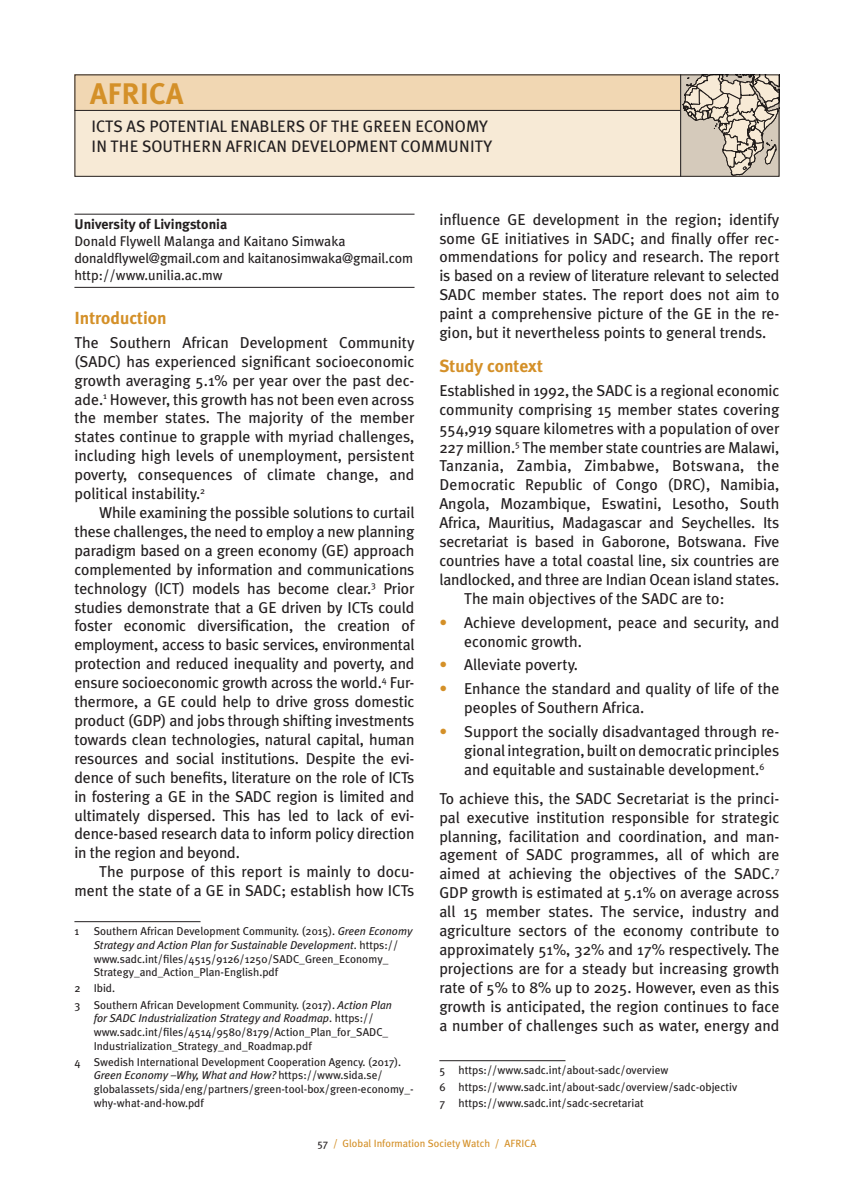
<style>
.page{position:relative;width:844px;height:1191px;background:#fff}
.page>*{position:absolute;margin:0;border:0;box-sizing:border-box;transform-origin:0 0}
.t1{font:700 29.75px "Meta Plus";color:#d49028}
.t2{font:700 17.5px "Meta Plus";color:#d49028}
.t3{font:16.62px/19.2px "Meta Plus";color:#231f20}
.t4{font:15.75px/18.9px "Meta Plus";color:#231f20;text-align:justify}
.t5{font:15.75px "Meta Plus";letter-spacing:.02em;color:#231f20}
.t6{font:14px/16.8px "Meta Plus";color:#231f20}
.t7{font:700 14px "Meta Plus";color:#231f20}
.t8{font:11.38px/13.7px "Meta Plus";color:#231f20}
.t9{font:10.5px "Meta Plus";color:#d49028}
.s1{font-style:italic}
.s2{color:#d49028}
.s3{color:#231f20}
</style>
<div class="page">
<hr style="left:74px;top:214px;width:340px;height:1px;background:#231f20">
<hr style="left:74px;top:287px;width:340px;height:1px;background:#231f20">
<hr style="left:74px;top:921px;width:126px;height:1px;background:#231f20">
<hr style="left:439px;top:1060px;width:126px;height:1px;background:#231f20">
<div style="left:74px;top:74px;width:705px;height:103px;background:#f7ead6"></div>
<div style="left:74px;top:74px;width:606px;height:37px;background:#f1d7b3"></div>
<hr style="left:74px;top:110px;width:606px;height:1px;background:#231f20">
<div style="left:74px;top:74px;width:705px;height:103px;border:1px solid #231f20"></div>
<hr style="left:680px;top:74px;width:1px;height:103px;background:#231f20">
<div style="left:679px;top:74px;width:100px;height:102px;background:linear-gradient(to bottom,#b6ada0,#b6ada0)"></div>
<svg style="left:682px;top:74px;width:98px;height:101px"></svg>
<h1 class="t1" style="left:90px;top:76px;width:95px">AFRICA</h1>
<p class="t3" style="left:91px;top:117px;width:402px">ICTS AS POTENTIAL ENABLERS OF THE GREEN ECONOMY<br>IN THE SOUTHERN AFRICAN DEVELOPMENT COMMUNITY</p>
<p class="t7" style="left:74px;top:216px;width:154px">University of Livingstonia</p>
<p class="t6" style="left:74px;top:233px;width:340px">Donald Flywell Malanga and Kaitano Simwaka donaldflywel@gmail.com and kaitanosimwaka@gmail.com http://www.unilia.ac.mw</p>
<p class="t2" style="left:74px;top:308px;width:94px">Introduction</p>
<p class="t4" style="left:74px;top:333px;width:341px">The Southern African Development Community (SADC) has experienced significant socioeconomic growth averaging 5.1% per year over the past dec&shy;ade.<sup>1</sup> However, this growth has not been even across the member states. The majority of the member states continue to grapple with myriad challenges, including high levels of unemployment, persistent poverty, consequences of climate change, and political instability.<sup>2</sup></p>
<p class="t4" style="left:74px;top:503px;width:341px;text-indent:25px">While examining the possible solutions to curtail these challenges, the need to employ a new planning paradigm based on a green economy (GE) approach complemented by information and communications technology (ICT) models has become clear.<sup>3</sup> Prior studies demonstrate that a GE driven by ICTs could foster economic diversification, the creation of employment, access to basic services, environmental protection and reduced inequality and poverty, and ensure socioeconomic growth across the world.<sup>4</sup> Fur&shy;thermore, a GE could help to drive gross domestic product (GDP) and jobs through shifting investments towards clean technologies, natural capital, human resources and social institutions. Despite the evi&shy;dence of such benefits, literature on the role of ICTs in fostering a GE in the SADC region is limited and ultimately dispersed. This has led to lack of evi&shy;dence-based research data to inform policy direction in the region and beyond.</p>
<p class="t4" style="left:74px;top:862px;width:341px;text-align:right">The purpose of this report is mainly to docu&shy;ment the state of a GE in SADC; establish how ICTs</p>
<p class="t8" style="left:74px;top:924px;width:6px">1</p>
<p class="t8" style="left:94px;top:924px;width:320px">Southern African Development Community. (2015). <span class="s1">Green Economy Strategy and Action Plan for Sustainable Development</span>. https:// www.sadc.int/files/4515/9126/1250/SADC_Green_Economy_ Strategy_and_Action_Plan-English.pdf</p>
<p class="t8" style="left:74px;top:980px;width:319px;line-height:16.1px">2 Ibid.<br>3 Southern African Development Community. (2017). <span class="s1">Action Plan</span></p>
<p class="t8" style="left:94px;top:1011px;width:296px"><span class="s1">for SADC Industrialization Strategy and Roadmap</span>. https:// www.sadc.int/files/4514/9580/8179/Action_Plan_for_SADC_<br>Industrialization_Strategy_and_Roadmap.pdf</p>
<p class="t8" style="left:94px;top:1054px;width:321px;text-indent:-19px">4 Swedish International Development Cooperation Agency. (2017).<br><span class="s1">Green Economy –Why, What and How?</span> https://www.sida.se/ globalassets/sida/eng/partners/green-tool-box/green-economy_- why-what-and-how.pdf</p>
<p class="t4" style="left:439px;top:209px;width:341px">influence GE development in the region; identify some GE initiatives in SADC; and finally offer rec&shy;ommendations for policy and research. The report is based on a review of literature relevant to selected SADC member states. The report does not aim to paint a comprehensive picture of the GE in the re&shy;gion, but it nevertheless points to general trends.</p>
<p class="t2" style="left:439px;top:356px;width:105px">Study context</p>
<p class="t4" style="left:439px;top:381px;width:341px">Established in 1992, the SADC is a regional economic</p>
<p class="t4" style="left:439px;top:400px;width:341px">community comprising 15 member states covering</p>
<p class="t4" style="left:439px;top:418px;width:341px">554,919 square kilometres with a population of over</p>
<p class="t4" style="left:439px;top:437px;width:341px">227 million.<sup>5</sup> The member state countries are Malawi,</p>
<p class="t5" style="left:439px;top:457px;width:341px">Tanzania, Zambia, Zimbabwe, Botswana, the</p>
<p class="t4" style="left:439px;top:475px;width:341px">Democratic Republic of Congo (DRC), Namibia,</p>
<p class="t4" style="left:439px;top:494px;width:341px">Angola, Mozambique, Eswatini, Lesotho, South</p>
<p class="t4" style="left:439px;top:513px;width:341px">Africa, Mauritius, Madagascar and Seychelles. Its</p>
<p class="t4" style="left:439px;top:532px;width:341px">secretariat is based in Gaborone, Botswana. Five</p>
<p class="t4" style="left:439px;top:551px;width:341px">countries have a total coastal line, six countries are</p>
<p class="t4" style="left:439px;top:570px;width:341px">landlocked, and three are Indian Ocean island states.</p>
<p class="t4" style="left:464px;top:589px;width:262px">The main objectives of the SADC are to:</p>
<p class="t4" style="left:464px;top:612px;width:317px;text-indent:-25px"><span class="s2">•</span> Achieve development, peace and security, and economic growth.</p>
<p class="t4" style="left:439px;top:655px;width:140px"><span class="s2">•</span> Alleviate poverty.</p>
<p class="t4" style="left:464px;top:679px;width:317px;text-indent:-25px"><span class="s2">•</span> Enhance the standard and quality of life of the peoples of Southern Africa.</p>
<p class="t4" style="left:464px;top:722px;width:317px;text-indent:-25px"><span class="s2">•</span> Support the socially disadvantaged through re&shy;gional integration, built on democratic principles and equitable and sustainable development.<sup>6</sup></p>
<p class="t4" style="left:439px;top:788px;width:341px">To achieve this, the SADC Secretariat is the princi&shy;pal executive institution responsible for strategic planning, facilitation and coordination, and man&shy;agement of SADC programmes, all of which are aimed at achieving the objectives of the SADC.<sup>7<br></sup>GDP growth is estimated at 5.1% on average across all 15 member states. The service, industry and agriculture sectors of the economy contribute to approximately 51%, 32% and 17% respectively. The projections are for a steady but increasing growth rate of 5% to 8% up to 2025. However, even as this growth is anticipated, the region continues to face a number of challenges such as water, energy and</p>
<p class="t8" style="left:439px;top:1062px;width:299px;line-height:16.1px">5 https://www.sadc.int/about-sadc/overview<br>6 https://www.sadc.int/about-sadc/overview/sadc-objectiv<br>7 https://www.sadc.int/sadc-secretariat</p>
<p class="t9" style="left:317px;top:1137px;width:220px"><span class="s3">57</span> / Global Information Society Watch / AFRICA</p>
</div>
